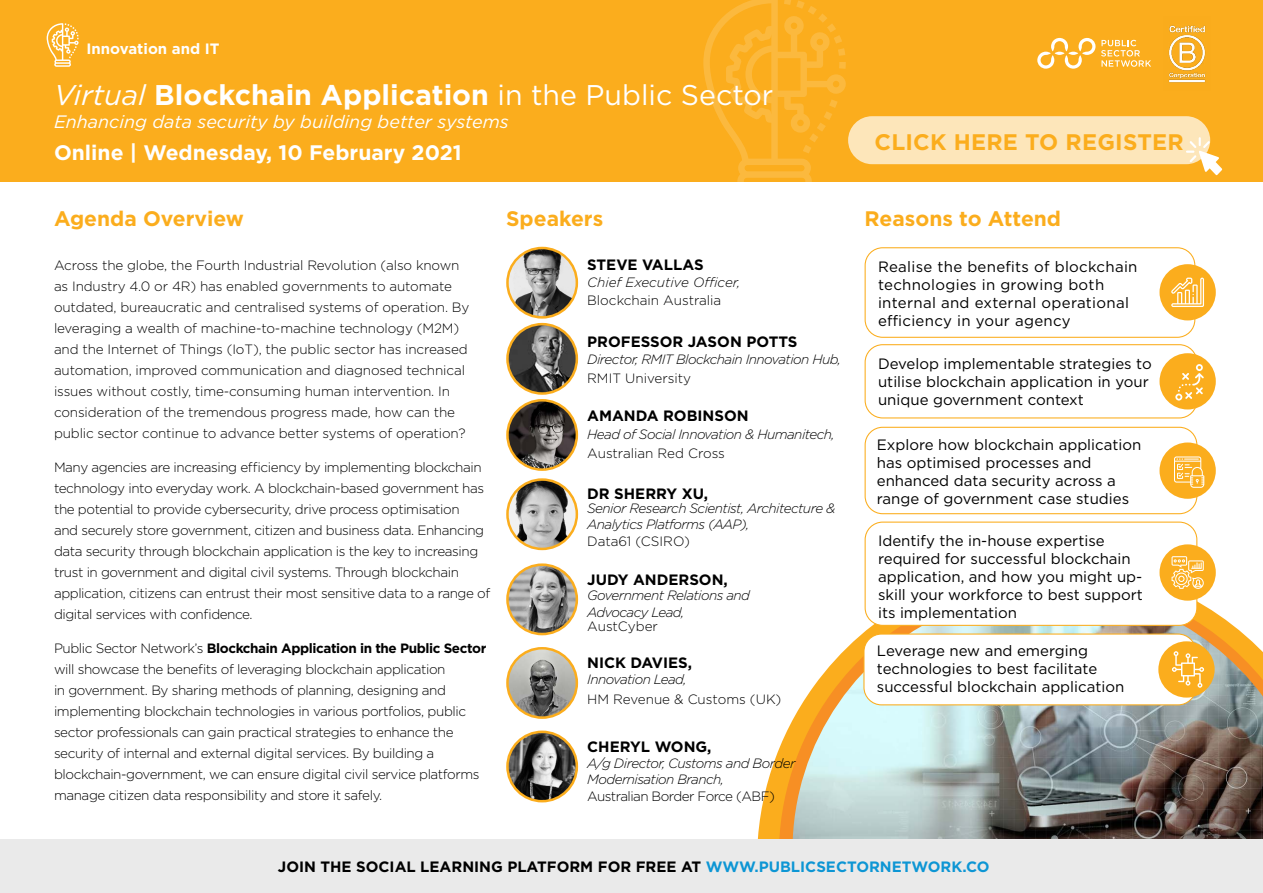
<style>
.page{position:relative;width:1263px;height:893px;background:#fff}
.page>*{position:absolute;margin:0;border:0;box-sizing:border-box;transform-origin:0 0}
.t1{font:700 28.5px "Gotham";color:#fff}
.t2{font:700 22.5px "Gotham";letter-spacing:.01em;color:#fbad1d}
.t3{font:700 21px "Gotham";color:#fbad1d}
.t4{font:700 21px "Gotham";color:#fff}
.t5{font:italic 18px "Gotham";color:#fff}
.t6{font:15px/18px "Gotham";color:#000}
.t7{font:700 15px "Gotham";color:#000}
.t8{font:15px/18px "Gotham";letter-spacing:.02em;color:#000}
.t9{font:700 15px "Gotham";color:#fff}
.t10{font:300 13.5px/21px "Gotham";letter-spacing:-.03em;color:#000}
.t11{font:300 13.5px/21px "Gotham";letter-spacing:-.01em;color:#000}
.t12{font:italic 300 13.5px/16.2px "Gotham";letter-spacing:-.04em;color:#000}
.t13{font:300 13.5px "Gotham";color:#000}
.t14{font:italic 300 13.5px "Gotham";color:#000}
.s1{font-weight:400;font-style:italic}
.s2{font-weight:400}
.s3{font-weight:700}
.s4{color:#0d96d4}
</style>
<div class="page">
<img style="left:507px;top:565px;width:70px;height:69px;border-radius:35px">
<div style="left:506px;top:563px;width:72px;height:72px;border:3px solid #fbad1d;border-radius:50%"></div>
<svg style="left:757px;top:566px;width:459px;height:327px"></svg>
<svg style="left:779px;top:580px;width:437px;height:313px"></svg>
<img style="left:792px;top:609px;width:471px;height:284px">
<div style="left:864px;top:634px;width:332px;height:71px;background:#fff;border-radius:18px"></div>
<div style="left:863px;top:633px;width:333px;height:72px;border:1px solid #fbad1d;border-radius:18px"></div>
<div style="left:0;top:0;width:1263px;height:182px;background:#fbad1d"></div>
<svg style="left:1037px;top:38px;width:58px;height:31px"></svg>
<svg style="left:1101px;top:40px;width:50px;height:27px"></svg>
<img style="left:1168px;top:25px;width:38px;height:58px">
<div style="left:848px;top:116px;width:362px;height:48px;background:#fde6ba;border-radius:24px"></div>
<svg style="left:1186px;top:137px;width:36px;height:38px"></svg>
<img style="left:507px;top:324px;width:70px;height:69px;border-radius:35px">
<div style="left:506px;top:323px;width:72px;height:72px;border:3px solid #fbad1d;border-radius:50%"></div>
<img style="left:507px;top:480px;width:70px;height:69px;border-radius:35px">
<div style="left:506px;top:478px;width:72px;height:72px;border:3px solid #fbad1d;border-radius:50%"></div>
<img style="left:507px;top:248px;width:70px;height:69px;border-radius:35px">
<div style="left:506px;top:247px;width:72px;height:72px;border:3px solid #fbad1d;border-radius:50%"></div>
<img style="left:507px;top:400px;width:70px;height:70px;border-radius:35px">
<div style="left:506px;top:399px;width:72px;height:72px;border:3px solid #fbad1d;border-radius:50%"></div>
<div style="left:864px;top:247px;width:331px;height:91px;border:1px solid #fbad1d;border-radius:18px"></div>
<div style="left:1159px;top:264px;width:57px;height:56px;background:#fbad1d;border-radius:50%"></div>
<div style="left:864px;top:344px;width:333px;height:74px;border:1px solid #fbad1d;border-radius:18px"></div>
<div style="left:1159px;top:353px;width:57px;height:56px;background:#fbad1d;border-radius:50%"></div>
<div style="left:864px;top:427px;width:333px;height:87px;border:1px solid #fbad1d;border-radius:18px"></div>
<div style="left:1159px;top:442px;width:57px;height:57px;background:#fbad1d;border-radius:50%"></div>
<div style="left:1158px;top:641px;width:56px;height:57px;background:#fbad1d;border-radius:50%"></div>
<svg style="left:703px;top:0;width:143px;height:182px"></svg>
<svg style="left:47px;top:23px;width:32px;height:44px"></svg>
<svg style="left:1175px;top:364px;width:29px;height:37px"></svg>
<svg style="left:1174px;top:456px;width:30px;height:32px"></svg>
<svg style="left:1171px;top:278px;width:33px;height:29px"></svg>
<svg style="left:1172px;top:651px;width:32px;height:37px"></svg>
<div style="left:865px;top:522px;width:332px;height:103px;background:#fff;border-radius:18px"></div>
<div style="left:864px;top:522px;width:333px;height:104px;border:1px solid #fbad1d;border-radius:18px"></div>
<div style="left:1159px;top:544px;width:57px;height:57px;background:#fbad1d;border-radius:50%"></div>
<svg style="left:1171px;top:556px;width:33px;height:33px"></svg>
<div style="left:0;top:839px;width:1263px;height:53px;background:#eaeaea"></div>
<img style="left:507px;top:648px;width:70px;height:70px;border-radius:35px">
<div style="left:506px;top:647px;width:72px;height:72px;border:3px solid #fbad1d;border-radius:50%"></div>
<img style="left:507px;top:732px;width:70px;height:69px;border-radius:35px">
<div style="left:506px;top:731px;width:72px;height:71px;border:3px solid #fbad1d;border-radius:50%"></div>
<p class="t9" style="left:87px;top:39px;width:134px">Innovation and IT</p>
<h1 class="t1" style="left:54px;top:76px;width:721px"><span class="s1">Virtual</span> Blockchain Application <span class="s2">in the Public Sector</span></h1>
<h3 class="t5" style="left:54px;top:110px;width:456px">Enhancing data security by building better systems</h3>
<h3 class="t4" style="left:54px;top:139px;width:409px">Online | Wednesday, 10 February 2021</h3>
<h2 class="t2" style="left:874px;top:127px;width:311px">CLICK HERE TO REGISTER</h2>
<h3 class="t3" style="left:54px;top:205px;width:191px">Agenda Overview</h3>
<h3 class="t3" style="left:506px;top:205px;width:99px">Speakers</h3>
<h3 class="t3" style="left:865px;top:205px;width:198px">Reasons to Attend</h3>
<p class="t11" style="left:54px;top:254px;width:417px">Across the globe, the Fourth Industrial Revolution (also known as Industry 4.0 or 4R) has enabled governments to automate outdated, bureaucratic and centralised systems of operation. By leveraging a wealth of machine-to-machine technology (M2M) and the Internet of Things (IoT), the public sector has increased automation, improved communication and diagnosed technical issues without costly, time-consuming human intervention. In consideration of the tremendous progress made, how can the public sector continue to advance better systems of operation?</p>
<p class="t10" style="left:54px;top:456px;width:438px">Many agencies are increasing efficiency by implementing blockchain technology into everyday work. A blockchain-based government has the potential to provide cybersecurity, drive process optimisation<br>and securely store government, citizen and business data. Enhancing data security through blockchain application is the key to increasing trust in government and digital civil systems. Through blockchain application, citizens can entrust their most sensitive data to a range of digital services with confidence.</p>
<p class="t10" style="left:54px;top:637px;width:434px">Public Sector Network’s <span class="s3">Blockchain Application in the Public Sector </span>will showcase the benefits of leveraging blockchain application<br>in government. By sharing methods of planning, designing and implementing blockchain technologies in various portfolios, public sector professionals can gain practical strategies to enhance the security of internal and external digital services. By building a blockchain-government, we can ensure digital civil service platforms manage citizen data responsibility and store it safely.</p>
<p class="t7" style="left:587px;top:255px;width:118px">STEVE VALLAS</p>
<p class="t14" style="left:587px;top:274px;width:154px">Chief Executive Officer,</p>
<p class="t13" style="left:587px;top:292px;width:136px">Blockchain Australia</p>
<p class="t7" style="left:587px;top:332px;width:212px">PROFESSOR JASON POTTS</p>
<p class="t12" style="left:587px;top:350px;width:255px">Director, RMIT Blockchain Innovation Hub,</p>
<p class="t13" style="left:587px;top:370px;width:106px">RMIT University</p>
<p class="t7" style="left:587px;top:405px;width:163px">AMANDA ROBINSON</p>
<p class="t12" style="left:587px;top:426px;width:249px">Head of Social Innovation &amp; Humanitech,</p>
<p class="t13" style="left:587px;top:445px;width:139px">Australian Red Cross</p>
<p class="t7" style="left:587px;top:484px;width:122px">DR SHERRY XU,</p>
<p class="t12" style="left:587px;top:500px;width:250px">Senior Research Scientist, Architecture &amp;<br>Analytics Platforms (AAP),</p>
<p class="t13" style="left:587px;top:533px;width:104px">Data61 (CSIRO)</p>
<p class="t7" style="left:587px;top:570px;width:142px">JUDY ANDERSON,</p>
<p class="t12" style="left:587px;top:587px;width:164px">Government Relations and<br>Advocacy Lead,</p>
<p class="t13" style="left:587px;top:618px;width:72px">AustCyber</p>
<p class="t7" style="left:587px;top:653px;width:106px">NICK DAVIES,</p>
<p class="t12" style="left:587px;top:671px;width:101px">Innovation Lead,</p>
<p class="t13" style="left:587px;top:690px;width:196px">HM Revenue &amp; Customs (UK)</p>
<p class="t7" style="left:587px;top:737px;width:126px">CHERYL WONG,</p>
<p class="t12" style="left:587px;top:754px;width:210px">A/g Director, Customs and Border<br>Modernisation Branch,</p>
<p class="t10" style="left:587px;top:786px;width:189px">Australian Border Force (ABF)</p>
<p class="t8" style="left:878px;top:257px;width:261px">Realise the benefits of blockchain technologies in growing both internal and external operational efficiency in your agency</p>
<p class="t6" style="left:878px;top:355px;width:275px">Develop implementable strategies to utilise blockchain application in your unique government context</p>
<p class="t6" style="left:877px;top:435px;width:266px">Explore how blockchain application has optimised processes and enhanced data security across a range of government case studies</p>
<p class="t6" style="left:878px;top:531px;width:266px">Identify the in-house expertise required for successful blockchain application, and how you might up&shy;skill your workforce to best support its implementation</p>
<p class="t6" style="left:877px;top:642px;width:249px">Leverage new and emerging technologies to best facilitate successful blockchain application</p>
<p class="t7" style="left:278px;top:856px;width:713px">JOIN THE SOCIAL LEARNING PLATFORM FOR FREE AT <span class="s4">WWW.PUBLICSECTORNETWORK.CO</span></p>
</div>
